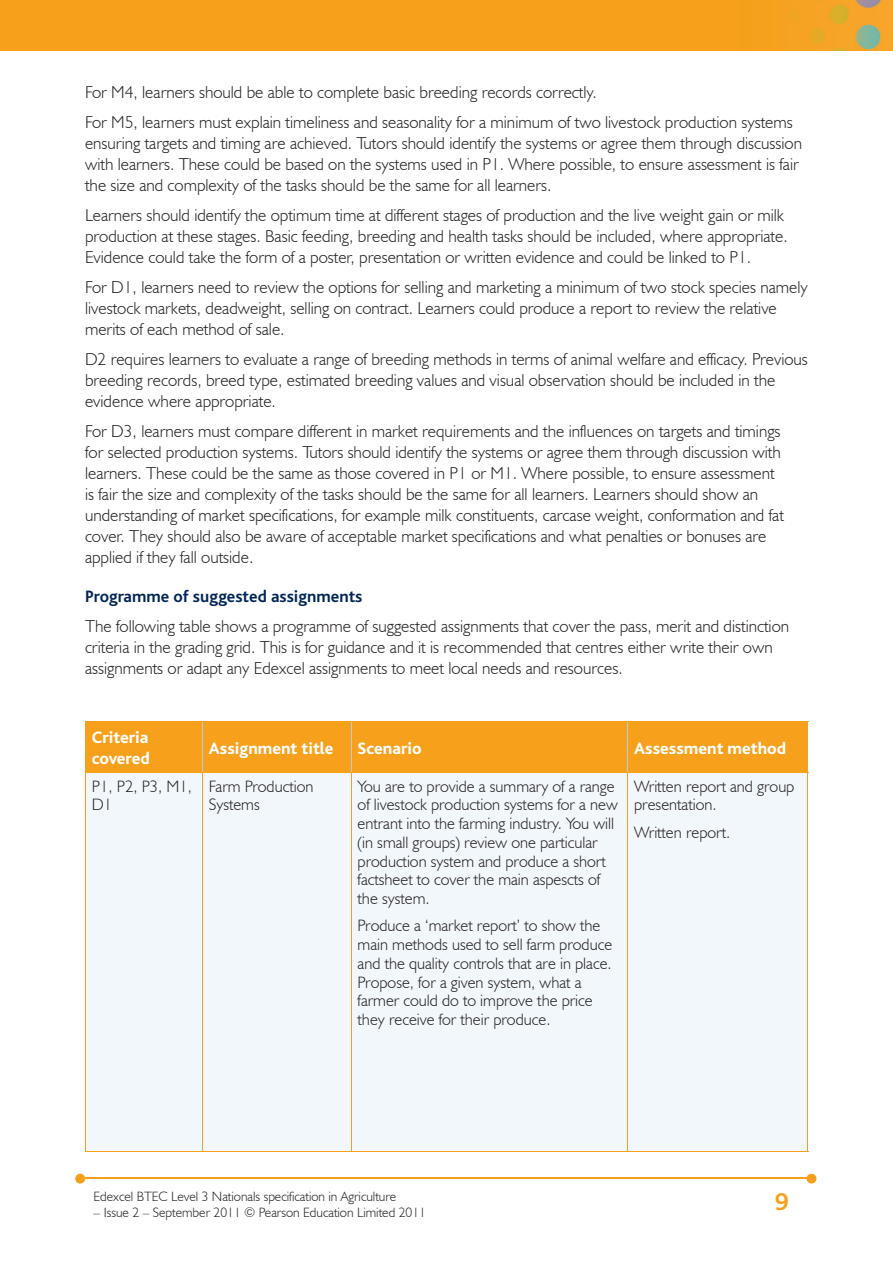
<style>
.page{position:relative;width:893px;height:1263px;background:#fff}
.page>*{position:absolute;margin:0;border:0;box-sizing:border-box;transform-origin:0 0}
.t1{font:700 25.5px "Bliss";color:#f6a01b}
.t2{font:300 17.25px/21px "Humanist 521 BT";color:#231f20}
.t3{font:800 17.25px/21px "Bliss";color:#fff}
.t4{font:700 17.25px "Bliss";color:#002556}
.t5{font:300 16.5px/18.8px "Humanist 521 BT";color:#231f20}
.t6{font:300 13.5px "Humanist 521 BT";color:#231f20}
</style>
<div class="page">
<img style="left:0;top:0;width:893px;height:51px">
<hr style="left:82px;top:1178px;width:728px;height:1px;background:#f6a01b">
<svg style="left:807px;top:1174px;width:9px;height:9px"></svg>
<svg style="left:75px;top:1174px;width:10px;height:9px"></svg>
<div style="left:86px;top:722px;width:721px;height:50px;background:#f6a01b"></div>
<div style="left:86px;top:773px;width:721px;height:378px;background:#f2f7fb"></div>
<hr style="left:202px;top:722px;width:1px;height:50px;background:#accfed">
<hr style="left:351px;top:722px;width:1px;height:50px;background:#accfed">
<hr style="left:627px;top:722px;width:1px;height:50px;background:#accfed">
<hr style="left:85px;top:722px;width:1px;height:50px;background:#f6a01b">
<hr style="left:807px;top:722px;width:1px;height:50px;background:#f6a01b">
<hr style="left:85px;top:721px;width:117px;height:1px;background:#f6a01b">
<hr style="left:202px;top:721px;width:149px;height:1px;background:#f6a01b">
<hr style="left:351px;top:721px;width:277px;height:1px;background:#f6a01b">
<hr style="left:628px;top:721px;width:180px;height:1px;background:#f6a01b">
<hr style="left:202px;top:773px;width:1px;height:378px;background:#f6a01b">
<hr style="left:351px;top:773px;width:1px;height:378px;background:#f6a01b">
<hr style="left:627px;top:773px;width:1px;height:378px;background:#f6a01b">
<hr style="left:85px;top:773px;width:1px;height:378px;background:#f6a01b">
<hr style="left:807px;top:773px;width:1px;height:378px;background:#f6a01b">
<hr style="left:85px;top:772px;width:117px;height:1px;background:#f6a01b">
<hr style="left:202px;top:772px;width:149px;height:1px;background:#f6a01b">
<hr style="left:351px;top:772px;width:277px;height:1px;background:#f6a01b">
<hr style="left:628px;top:772px;width:180px;height:1px;background:#f6a01b">
<hr style="left:85px;top:1151px;width:117px;height:1px;background:#f6a01b">
<hr style="left:202px;top:1151px;width:149px;height:1px;background:#f6a01b">
<hr style="left:351px;top:1151px;width:277px;height:1px;background:#f6a01b">
<hr style="left:628px;top:1151px;width:180px;height:1px;background:#f6a01b">
<p class="t2" style="left:85px;top:77px;width:709px;line-height:30px">For M4, learners should be able to complete basic breeding records correctly.<br>For M5, learners must explain timeliness and seasonality for a minimum of two livestock production systems</p>
<p class="t2" style="left:85px;top:132px;width:718px">ensuring targets and timing are achieved. Tutors should identify the systems or agree them through discussion with learners. These could be based on the systems used in P1. Where possible, to ensure assessment is fair the size and complexity of the tasks should be the same for all learners.</p>
<p class="t2" style="left:85px;top:204px;width:704px">Learners should identify the optimum time at different stages of production and the live weight gain or milk production at these stages. Basic feeding, breeding and health tasks should be included, where appropriate.<br>Evidence could take the form of a poster, presentation or written evidence and could be linked to P1.</p>
<p class="t2" style="left:85px;top:276px;width:724px">For D1, learners need to review the options for selling and marketing a minimum of two stock species namely livestock markets, deadweight, selling on contract. Learners could produce a report to review the relative merits of each method of sale.</p>
<p class="t2" style="left:85px;top:348px;width:724px">D2 requires learners to evaluate a range of breeding methods in terms of animal welfare and efficacy. Previous breeding records, breed type, estimated breeding values and visual observation should be included in the evidence where appropriate.</p>
<p class="t2" style="left:85px;top:420px;width:700px">For D3, learners must compare different in market requirements and the influences on targets and timings for selected production systems. Tutors should identify the systems or agree them through discussion with learners. These could be the same as those covered in P1 or M1. Where possible, to ensure assessment is fair the size and complexity of the tasks should be the same for all learners. Learners should show an understanding of market specifications, for example milk constituents, carcase weight, conformation and fat cover. They should also be aware of acceptable market specifications and what penalties or bonuses are applied if they fall outside.</p>
<p class="t4" style="left:85px;top:587px;width:279px">Programme of suggested assignments</p>
<p class="t2" style="left:85px;top:615px;width:706px">The following table shows a programme of suggested assignments that cover the pass, merit and distinction criteria in the grading grid. This is for guidance and it is recommended that centres either write their own assignments or adapt any Edexcel assignments to meet local needs and resources.</p>
<p class="t3" style="left:92px;top:727px;width:60px">Criteria covered</p>
<p class="t3" style="left:209px;top:738px;width:126px">Assignment title</p>
<p class="t3" style="left:358px;top:738px;width:66px">Scenario</p>
<p class="t3" style="left:634px;top:738px;width:153px">Assessment method</p>
<p class="t5" style="left:92px;top:776px;width:102px">P1, P2, P3, M1,<br>D1</p>
<p class="t5" style="left:209px;top:776px;width:106px">Farm Production<br>Systems</p>
<p class="t5" style="left:358px;top:776px;width:262px">You are to provide a summary of a range of livestock production systems for a new entrant into the farming industry. You will (in small groups) review one particular production system and produce a short factsheet to cover the main aspescts of the system.</p>
<p class="t5" style="left:358px;top:916px;width:256px">Produce a ‘market report’ to show the main methods used to sell farm produce and the quality controls that are in place.<br>Propose, for a given system, what a farmer could do to improve the price they receive for their produce.</p>
<p class="t5" style="left:634px;top:776px;width:162px">Written report and group presentation.</p>
<p class="t5" style="left:634px;top:822px;width:97px">Written report.</p>
<p class="t6" style="left:94px;top:1188px;width:304px">Edexcel BTEC Level 3 Nationals specification in Agriculture</p>
<p class="t6" style="left:94px;top:1204px;width:334px">– Issue 2 – September 2011 © Pearson Education Limited 2011</p>
<h1 class="t1" style="left:775px;top:1188px;width:15px">9</h1>
</div>
